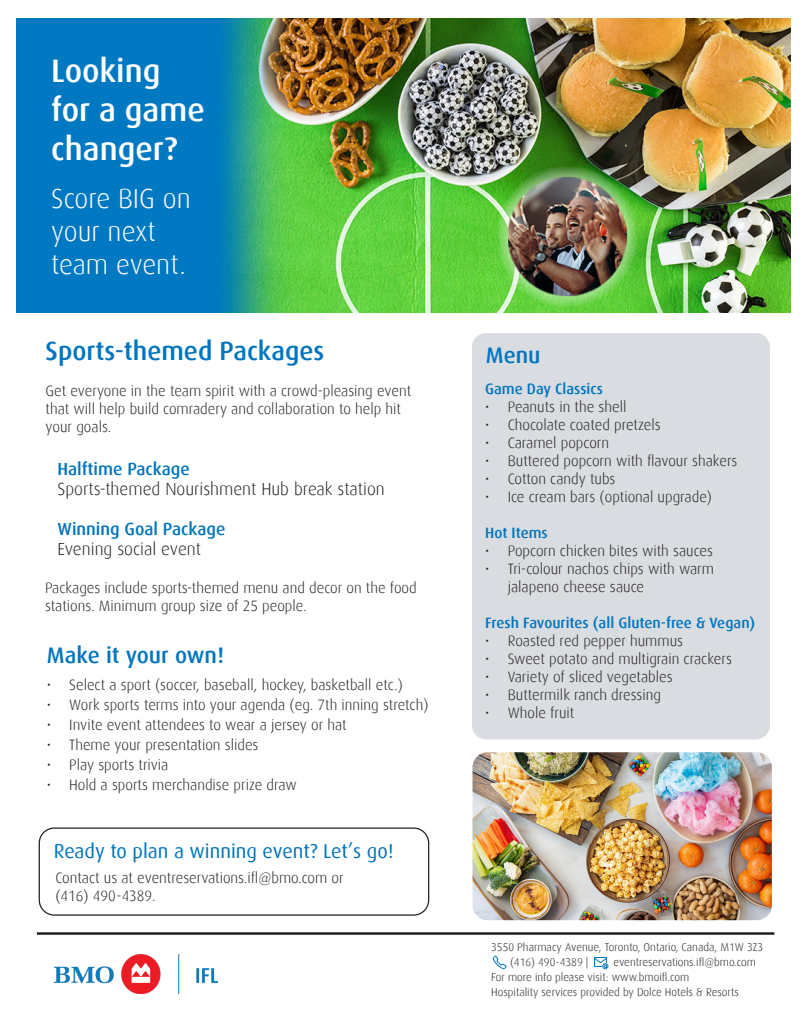
<style>
.page{position:relative;width:810px;height:1035px;background:#fff}
.page>*{position:absolute;margin:0;border:0;box-sizing:border-box;transform-origin:0 0}
.t1{font:500 32.5px/39px "Dax";color:#fff}
.t2{font:300 27.5px/33px "Dax";color:#fff}
.t3{font:500 26.25px "Dax";color:#0075be}
.t4{font:500 22.5px "Dax";color:#0075be}
.t5{font:20px "Dax";color:#0075be}
.t6{font:300 17.5px/20px "Dax";color:#231f20}
.t7{font:500 17.5px/20px "Dax";color:#0075be}
.t8{font:300 15px/18px "Dax";color:#231f20}
.t9{font:500 15px "Dax";color:#0075be}
.t10{font:300 11.25px/15px "Dax";color:#231f20}
.s1{font-weight:500;color:#0075be}
.s2{font-weight:300;color:#231f20}
</style>
<div class="page">
<img style="left:16px;top:18px;width:774px;height:294px">
<div style="left:37px;top:932px;width:737px;height:3px;border:1px solid #231f20"></div>
<img style="left:121px;top:955px;width:96px;height:38px">
<img style="left:55px;top:966px;width:59px;height:18px">
<div style="left:158px;top:958px;width:10px;height:9px;background:#fff;border-radius:50%"></div>
<svg style="left:492px;top:955px;width:15px;height:14px"></svg>
<svg style="left:594px;top:957px;width:15px;height:13px"></svg>
<div style="left:471px;top:332px;width:300px;height:408px;background:#d9dce1;border-radius:15px"></div>
<div style="left:471px;top:332px;width:300px;height:409px;border:1px solid #fff;border-radius:15px"></div>
<div style="left:39px;top:828px;width:390px;height:88px;border:1px solid #231f20;border-radius:15px"></div>
<img style="left:473px;top:752px;width:299px;height:168px">
<h1 class="t1" style="left:51px;top:51px;width:155px">Looking for a game changer?</h1>
<h1 class="t2" style="left:51px;top:182px;width:141px">Score BIG on your next team event.</h1>
<h2 class="t3" style="left:46px;top:336px;width:280px">Sports-themed Packages</h2>
<p class="t8" style="left:46px;top:382px;width:367px">Get everyone in the team spirit with a crowd-pleasing event that will help build comradery and collaboration to help hit your goals.</p>
<p class="t6" style="left:58px;top:459px;width:329px"><span class="s1">Halftime Package<br></span>Sports-themed Nourishment Hub break station</p>
<p class="t7" style="left:58px;top:519px;width:169px">Winning Goal Package<br><span class="s2">Evening social event</span></p>
<p class="t8" style="left:45px;top:580px;width:373px;line-height:17.5px">Packages include sports-themed menu and decor on the food stations. Minimum group size of 25 people.</p>
<h2 class="t4" style="left:47px;top:643px;width:179px">Make it your own!</h2>
<p class="t8" style="left:47px;top:676px;width:358px">• Select a sport (soccer, baseball, hockey, basketball etc.)</p>
<p class="t8" style="left:47px;top:696px;width:383px">• Work sports terms into your agenda (eg. 7th inning stretch)</p>
<p class="t8" style="left:47px;top:716px;width:302px">• Invite event attendees to wear a jersey or hat</p>
<p class="t8" style="left:47px;top:736px;width:213px">• Theme your presentation slides</p>
<p class="t8" style="left:47px;top:756px;width:123px">• Play sports trivia</p>
<p class="t8" style="left:47px;top:776px;width:252px">• Hold a sports merchandise prize draw</p>
<p class="t5" style="left:54px;top:840px;width:341px">Ready to plan a winning event? Let’s go!</p>
<p class="t8" style="left:55px;top:869px;width:290px">Contact us at eventreservations.ifl@bmo.com or (416) 490-4389.</p>
<h2 class="t4" style="left:486px;top:343px;width:56px">Menu</h2>
<p class="t9" style="left:485px;top:380px;width:119px">Game Day Classics</p>
<p class="t8" style="left:485px;top:398px;width:143px">• Peanuts in the shell</p>
<p class="t8" style="left:485px;top:416px;width:177px">• Chocolate coated pretzels</p>
<p class="t8" style="left:485px;top:434px;width:125px">• Caramel popcorn</p>
<p class="t8" style="left:485px;top:452px;width:254px">• Buttered popcorn with flavour shakers</p>
<p class="t8" style="left:485px;top:470px;width:132px">• Cotton candy tubs</p>
<p class="t8" style="left:485px;top:488px;width:228px">• Ice cream bars (optional upgrade)</p>
<p class="t9" style="left:485px;top:524px;width:64px">Hot Items</p>
<p class="t8" style="left:485px;top:542px;width:229px">• Popcorn chicken bites with sauces</p>
<p class="t8" style="left:508px;top:560px;width:208px;text-indent:-22px">• Tri-colour nachos chips with warm jalapeno cheese sauce</p>
<p class="t9" style="left:485px;top:614px;width:272px">Fresh Favourites (all Gluten-free &amp; Vegan)</p>
<p class="t8" style="left:485px;top:632px;width:199px">• Roasted red pepper hummus</p>
<p class="t8" style="left:485px;top:650px;width:248px">• Sweet potato and multigrain crackers</p>
<p class="t8" style="left:485px;top:668px;width:189px">• Variety of sliced vegetables</p>
<p class="t8" style="left:485px;top:686px;width:177px">• Buttermilk ranch dressing</p>
<p class="t8" style="left:485px;top:704px;width:91px">• Whole fruit</p>
<p class="t10" style="left:510px;top:940px;width:255px;text-indent:-19px">3550 Pharmacy Avenue, Toronto, Ontario, Canada, M1W 3Z3 (416) 490-4389 |</p>
<p class="t10" style="left:491px;top:955px;width:266px;text-indent:122px">eventreservations.ifl@bmo.com<br>For more info please visit: www.bmoifl.com<br>Hospitality services provided by Dolce Hotels &amp; Resorts</p>
</div>
